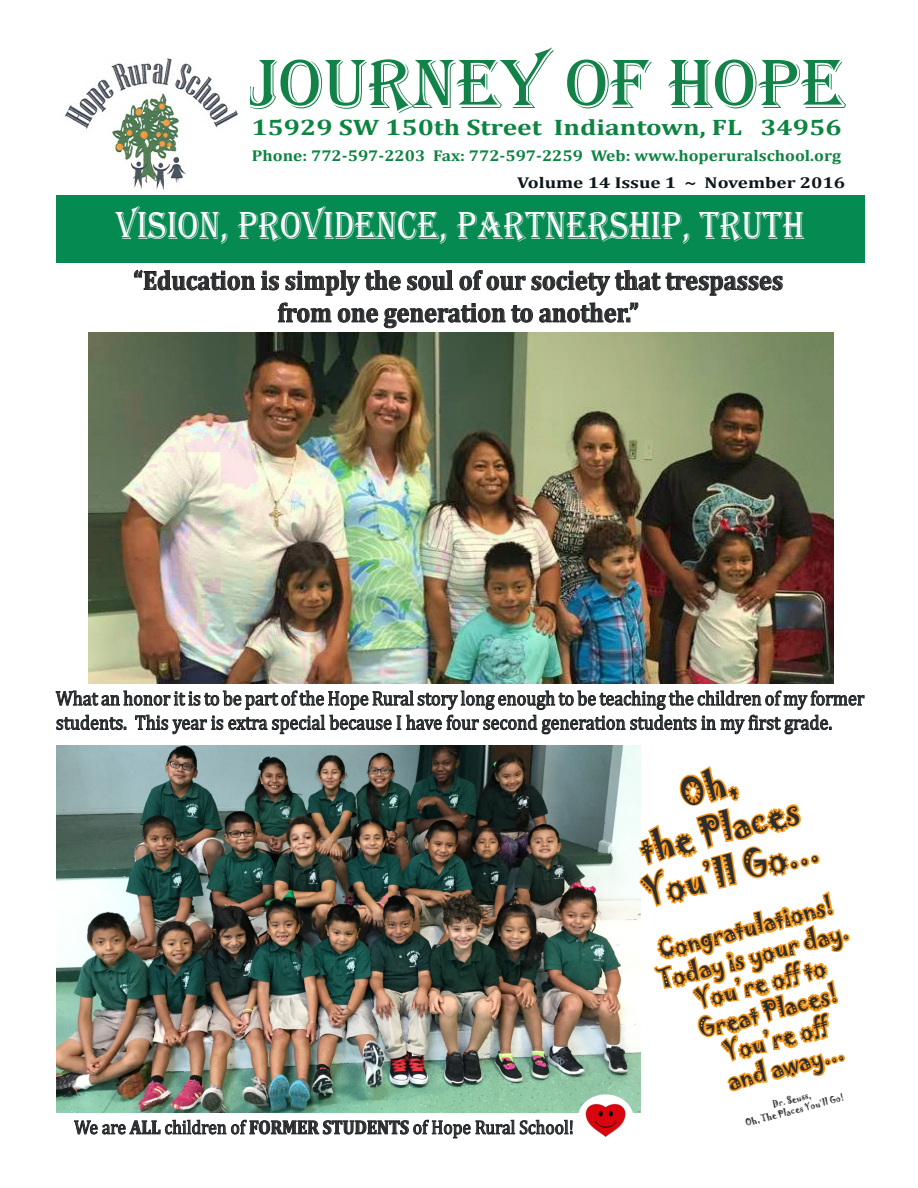
<style>
.page{position:relative;width:918px;height:1188px;background:#fff}
.page>*{position:absolute;margin:0;border:0;box-sizing:border-box;transform-origin:0 0}
.t1{font:72px "Algerian";color:#128248}
.t2{font:40.2px "Algerian";color:#fcfdfd;scale:.86 1}
.t3{font:36px "Jokerman";color:#2f2d2e;scale:.9 1}
.t4{font:700 27px "Cambria";color:#2f2d2e;scale:.9 1}
.t5{font:24px "Jokerman";color:#2f2d2e;scale:.9 1}
.t6{font:700 22.5px "Cambria";color:#0e8441;scale:1.22 1}
.t7{font:20.25px/24.3px "Cambria";color:#2f2d2e;scale:.9 1}
.t8{font:19.5px "Cambria";color:#2f2d2e;scale:.9 1}
.t9{font:700 15.75px "Cambria";color:#0e8441;scale:1.1 1}
.t10{font:700 15.75px "Cambria";color:#0d181c;scale:1.22 1}
.t11{font:9px "Jokerman";color:#2f2d2e;scale:.9 1}
.s1{font-weight:700}
</style>
<div class="page">
<img style="left:65px;top:58px;width:173px;height:132px">
<div style="left:56px;top:195px;width:808px;height:68px;background:#058a51"></div>
<svg style="left:134px;top:270px;width:121px;height:20px"></svg>
<svg style="left:261px;top:270px;width:18px;height:20px"></svg>
<svg style="left:285px;top:270px;width:116px;height:26px"></svg>
<svg style="left:407px;top:270px;width:46px;height:20px"></svg>
<svg style="left:459px;top:270px;width:324px;height:26px"></svg>
<svg style="left:278px;top:302px;width:54px;height:21px"></svg>
<svg style="left:338px;top:308px;width:40px;height:15px"></svg>
<svg style="left:384px;top:303px;width:149px;height:26px"></svg>
<svg style="left:539px;top:302px;width:100px;height:21px"></svg>
<svg style="left:55px;top:690px;width:810px;height:45px"></svg>
<img style="left:88px;top:332px;width:745px;height:351px">
<img style="left:56px;top:746px;width:585px;height:366px">
<svg style="left:74px;top:1119px;width:499px;height:20px"></svg>
<img style="left:578px;top:1094px;width:56px;height:43px">
<svg style="left:636px;top:764px;width:214px;height:338px"></svg>
<p class="t1" style="left:242px;top:44px;width:605px">JOURNEY OF HOPE</p>
<p class="t6" style="left:251px;top:111px;width:485px">15929 SW 150th Street Indiantown, FL 34956</p>
<p class="t9" style="left:252px;top:144px;width:537px">Phone: 772-597-2203 Fax: 772-597-2259 Web: www.hoperuralschool.org</p>
<p class="t10" style="left:517px;top:171px;width:270px">Volume 14 Issue 1 ~ November 2016</p>
<p class="t2" style="left:116px;top:204px;width:169px">VISION, PROV</p>
<p class="t2" style="left:323px;top:204px;width:561px">IDENCE, PARTNERSHIP, TRUTH</p>
<p class="t4" style="left:133px;top:261px;width:723px">“Education is simply the soul of our society that trespasses</p>
<p class="t4" style="left:278px;top:294px;width:403px">from one generation to another.”</p>
<p class="t7" style="left:56px;top:686px;width:900px">What an honor it is to be part of the Hope Rural story long enough to be teaching the children of my former students. This year is extra special because I have four second generation students in my first grade.</p>
<p class="t8" style="left:74px;top:1116px;width:556px">We are <span class="s1">ALL</span> children of <span class="s1">FORMER STUDENTS</span> of Hope Rural School!</p>
<p class="t3" style="left:633px;top:825px;width:183px;rotate:-15deg">the Places</p>
<p class="t3" style="left:637px;top:869px;width:201px;rotate:-15deg">You’ll Go...</p>
<p class="t5" style="left:654px;top:934px;width:202px;rotate:-15deg">Congratulations!</p>
<p class="t5" style="left:654px;top:963px;width:219px;rotate:-15deg">Today is your day.</p>
<p class="t5" style="left:691px;top:983px;width:151px;rotate:-15deg">You’re off to</p>
<p class="t5" style="left:694px;top:1012px;width:160px;rotate:-15deg">Great Places!</p>
<p class="t5" style="left:719px;top:1035px;width:120px;rotate:-15deg">You’re off</p>
<p class="t5" style="left:724px;top:1064px;width:134px;rotate:-15deg">and away...</p>
<p class="t11" style="left:771px;top:1098px;width:45px;rotate:-15deg">Dr. Seuss,</p>
<p class="t11" style="left:744px;top:1117px;width:114px;rotate:-15deg">Oh, The Places You’ll Go!</p>
</div>
